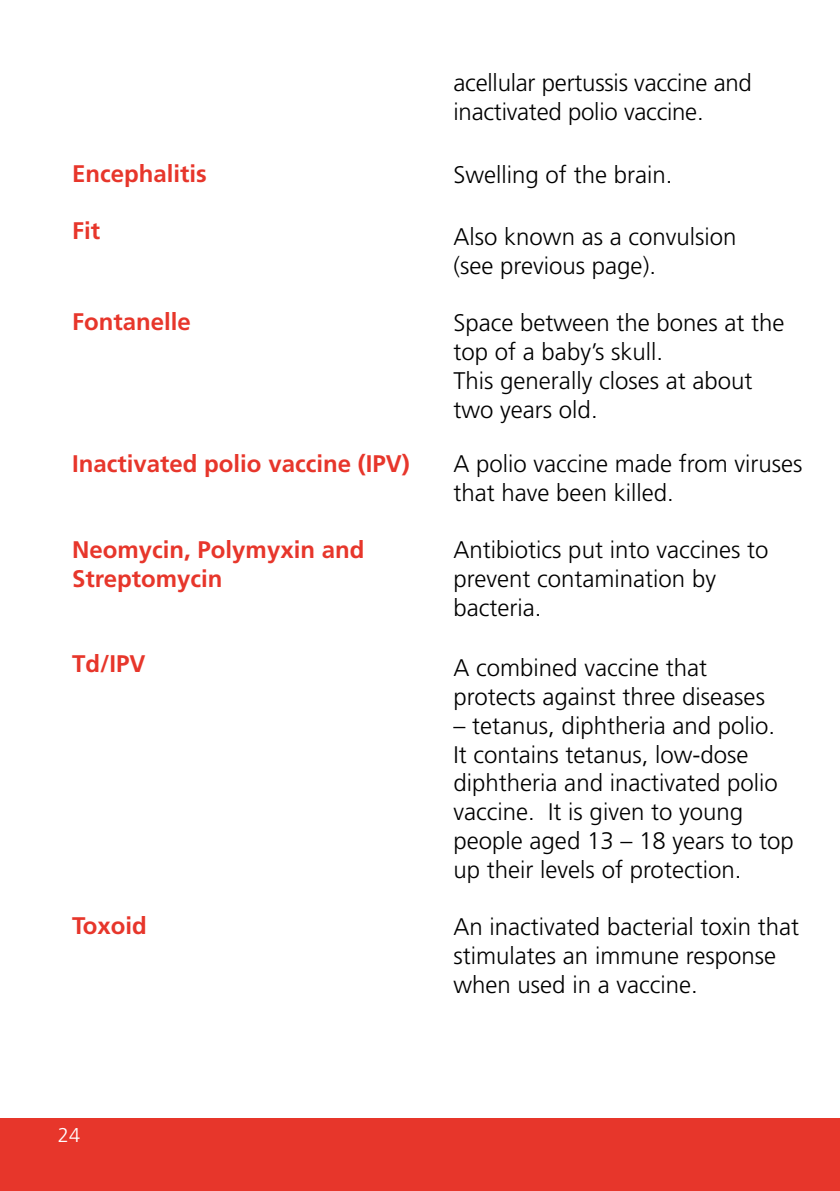
<style>
.page{position:relative;width:840px;height:1191px;background:#fff}
.page>*{position:absolute;margin:0;border:0;box-sizing:border-box;transform-origin:0 0}
.t1{font:300 24px/28.8px "Frutiger LT Std";color:#000}
.t2{font:700 24px/28.8px "Frutiger LT Std";color:#e7362b}
.t3{font:300 20px "Frutiger LT Std";color:#fff}
</style>
<div class="page">
<div style="left:0;top:1119px;width:839px;height:72px;background:#e7362b"></div>
<p class="t2" style="left:72px;top:159px;width:136px">Encephalitis</p>
<p class="t2" style="left:72px;top:216px;width:30px">Fit</p>
<p class="t2" style="left:72px;top:307px;width:120px">Fontanelle</p>
<p class="t2" style="left:72px;top:449px;width:339px">Inactivated polio vaccine (IPV)</p>
<p class="t2" style="left:72px;top:535px;width:294px">Neomycin, Polymyxin and<br>Streptomycin</p>
<p class="t2" style="left:72px;top:649px;width:75px">Td/IPV</p>
<p class="t2" style="left:72px;top:911px;width:76px">Toxoid</p>
<p class="t1" style="left:453px;top:69px;width:300px">acellular pertussis vaccine and inactivated polio vaccine.</p>
<p class="t1" style="left:453px;top:160px;width:220px">Swelling of the brain.</p>
<p class="t1" style="left:453px;top:223px;width:284px">Also known as a convulsion (see previous page).</p>
<p class="t1" style="left:453px;top:309px;width:332px">Space between the bones at the top of a baby’s skull.<br>This generally closes at about two years old.</p>
<p class="t1" style="left:453px;top:450px;width:350px">A polio vaccine made from viruses that have been killed.</p>
<p class="t1" style="left:453px;top:536px;width:316px">Antibiotics put into vaccines to prevent contamination by bacteria.</p>
<p class="t1" style="left:453px;top:654px;width:313px">A combined vaccine that protects against three diseases</p>
<p class="t1" style="left:453px;top:711px;width:342px">– tetanus, diphtheria and polio.<br>It contains tetanus, low-dose diphtheria and inactivated polio vaccine. It is given to young people aged 13 – 18 years to top up their levels of protection.</p>
<p class="t1" style="left:453px;top:912px;width:347px">An inactivated bacterial toxin that stimulates an immune response when used in a vaccine.</p>
<p class="t3" style="left:58px;top:1123px;width:24px">24</p>
</div>
